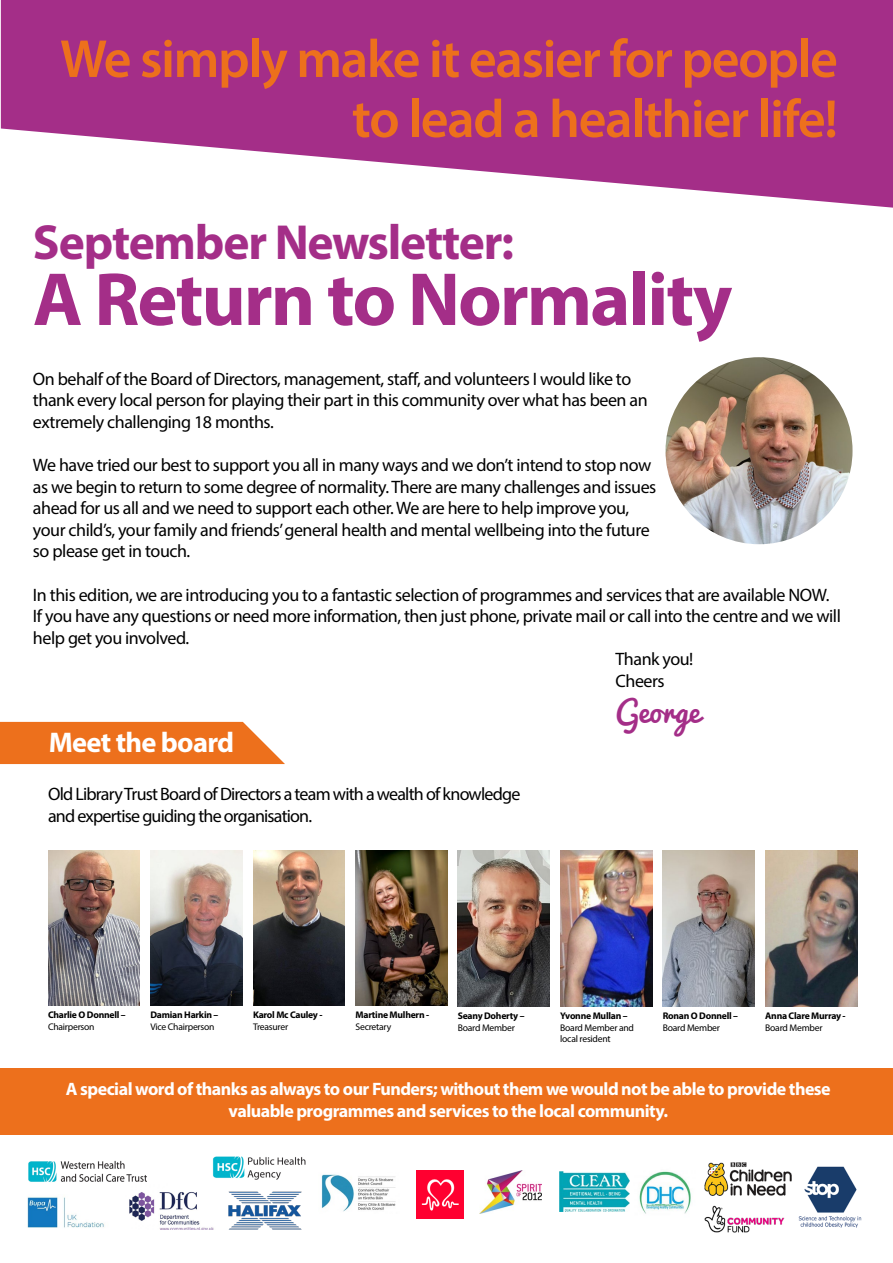
<style>
.page{position:relative;width:893px;height:1263px;background:#fff}
.page>*{position:absolute;margin:0;border:0;box-sizing:border-box;transform-origin:0 0}
.t1{font:700 75.9px "Myriad Pro";letter-spacing:-.025em;color:#a42e88}
.t2{font:600 54px/60px "Myriad Pro";letter-spacing:-.025em;color:#ed701c;text-align:right}
.t3{font:700 49.5px "Myriad Pro";letter-spacing:-.025em;color:#a42e88}
.t4{font:30px "Pacifico";color:#a42e88}
.t5{font:700 28.5px "Myriad Pro";letter-spacing:-.025em;color:#fff}
.t6{font:18px/21.6px "Myriad Pro";letter-spacing:-.025em;color:#000}
.t7{font:700 18px/21.6px "Myriad Pro";letter-spacing:-.03em;color:#fff;text-align:center}
.t8{font:18px/21.6px "Myriad Pro";letter-spacing:-.045em;color:#000}
.t9{font:700 9.6px "Myriad Pro";letter-spacing:-.025em;color:#000}
.t10{font:9.6px/11.6px "Myriad Pro";letter-spacing:-.025em;color:#000}
</style>
<div class="page">
<div style="left:0;top:1068px;width:893px;height:67px;background:#ed701c"></div>
<svg style="left:1px;top:0;width:892px;height:208px;fill:#a42e88"></svg>
<img style="left:480px;top:1170px;width:62px;height:43px">
<img style="left:28px;top:1161px;width:119px;height:21px">
<img style="left:705px;top:1162px;width:87px;height:34px">
<img style="left:705px;top:1205px;width:79px;height:27px">
<img style="left:125px;top:1180px;width:89px;height:49px">
<img style="left:321px;top:1174px;width:75px;height:38px">
<img style="left:212px;top:1156px;width:94px;height:22px">
<img style="left:629px;top:1171px;width:76px;height:50px">
<img style="left:559px;top:1172px;width:70px;height:40px">
<img style="left:27px;top:1197px;width:77px;height:31px">
<img style="left:222px;top:1167px;width:84px;height:63px">
<img style="left:798px;top:1166px;width:64px;height:62px">
<img style="left:416px;top:1170px;width:48px;height:48px">
<img style="left:665px;top:357px;width:187px;height:187px;border-radius:94px">
<svg style="left:0;top:722px;width:285px;height:42px"></svg>
<img style="left:48px;top:850px;width:92px;height:155px">
<img style="left:151px;top:850px;width:91px;height:155px">
<img style="left:253px;top:850px;width:92px;height:155px">
<img style="left:356px;top:850px;width:91px;height:155px">
<img style="left:458px;top:850px;width:92px;height:156px">
<img style="left:560px;top:850px;width:92px;height:156px">
<img style="left:663px;top:850px;width:92px;height:156px">
<img style="left:765px;top:850px;width:92px;height:156px">
<h2 class="t2" style="left:60px;top:27px;width:779px">We simply make it easier for people to lead a healthier life!</h2>
<h3 class="t3" style="left:33px;top:210px;width:482px">September Newsletter:</h3>
<h1 class="t1" style="left:33px;top:250px;width:701px">A Return to Normality</h1>
<p class="t6" style="left:33px;top:367px;width:616px">On behalf of the Board of Directors, management, staff, and volunteers I would like to thank every local person for playing their part in this community over what has been an extremely challenging 18 months.</p>
<p class="t6" style="left:33px;top:454px;width:625px">We have tried our best to support you all in many ways and we don’t intend to stop now as we begin to return to some degree of normality. There are many challenges and issues ahead for us all and we need to support each other. We are here to help improve you, your child’s, your family and friends’ general health and mental wellbeing into the future so please get in touch.</p>
<p class="t6" style="left:33px;top:583px;width:798px">In this edition, we are introducing you to a fantastic selection of programmes and services that are available NOW.</p>
<p class="t6" style="left:33px;top:605px;width:809px">If you have any questions or need more information, then just phone, private mail or call into the centre and we will</p>
<p class="t6" style="left:33px;top:627px;width:158px">help get you involved.</p>
<p class="t6" style="left:615px;top:648px;width:79px">Thank you!</p>
<p class="t6" style="left:615px;top:670px;width:51px">Cheers</p>
<h3 class="t4" style="left:615px;top:695px;width:86px">George</h3>
<h3 class="t5" style="left:49px;top:724px;width:187px">Meet the board</h3>
<p class="t8" style="left:48px;top:783px;width:474px">Old Library Trust Board of Directors a team with a wealth of knowledge and expertise guiding the organisation.</p>
<p class="t9" style="left:48px;top:1008px;width:79px">Charlie O Donnell –</p>
<p class="t10" style="left:48px;top:1020px;width:48px">Chairperson</p>
<p class="t9" style="left:151px;top:1008px;width:69px">Damian Harkin –</p>
<p class="t10" style="left:151px;top:1020px;width:66px">Vice Chairperson</p>
<p class="t9" style="left:253px;top:1008px;width:71px">Karol Mc Cauley -</p>
<p class="t10" style="left:253px;top:1020px;width:37px">Treasurer</p>
<p class="t9" style="left:356px;top:1008px;width:75px">Martine Mulhern -</p>
<p class="t10" style="left:356px;top:1020px;width:37px">Secretary</p>
<p class="t9" style="left:458px;top:1009px;width:68px">Seany Doherty –</p>
<p class="t10" style="left:458px;top:1021px;width:59px">Board Member</p>
<p class="t9" style="left:560px;top:1009px;width:69px">Yvonne Mullan –</p>
<p class="t10" style="left:560px;top:1021px;width:75px">Board Member and local resident</p>
<p class="t9" style="left:663px;top:1009px;width:77px">Ronan O Donnell –</p>
<p class="t10" style="left:663px;top:1021px;width:59px">Board Member</p>
<p class="t9" style="left:765px;top:1009px;width:82px">Anna Clare Murray -</p>
<p class="t10" style="left:765px;top:1021px;width:59px">Board Member</p>
<p class="t7" style="left:66px;top:1078px;width:766px">A special word of thanks as always to our Funders; without them we would not be able to provide these valuable programmes and services to the local community.</p>
</div>
